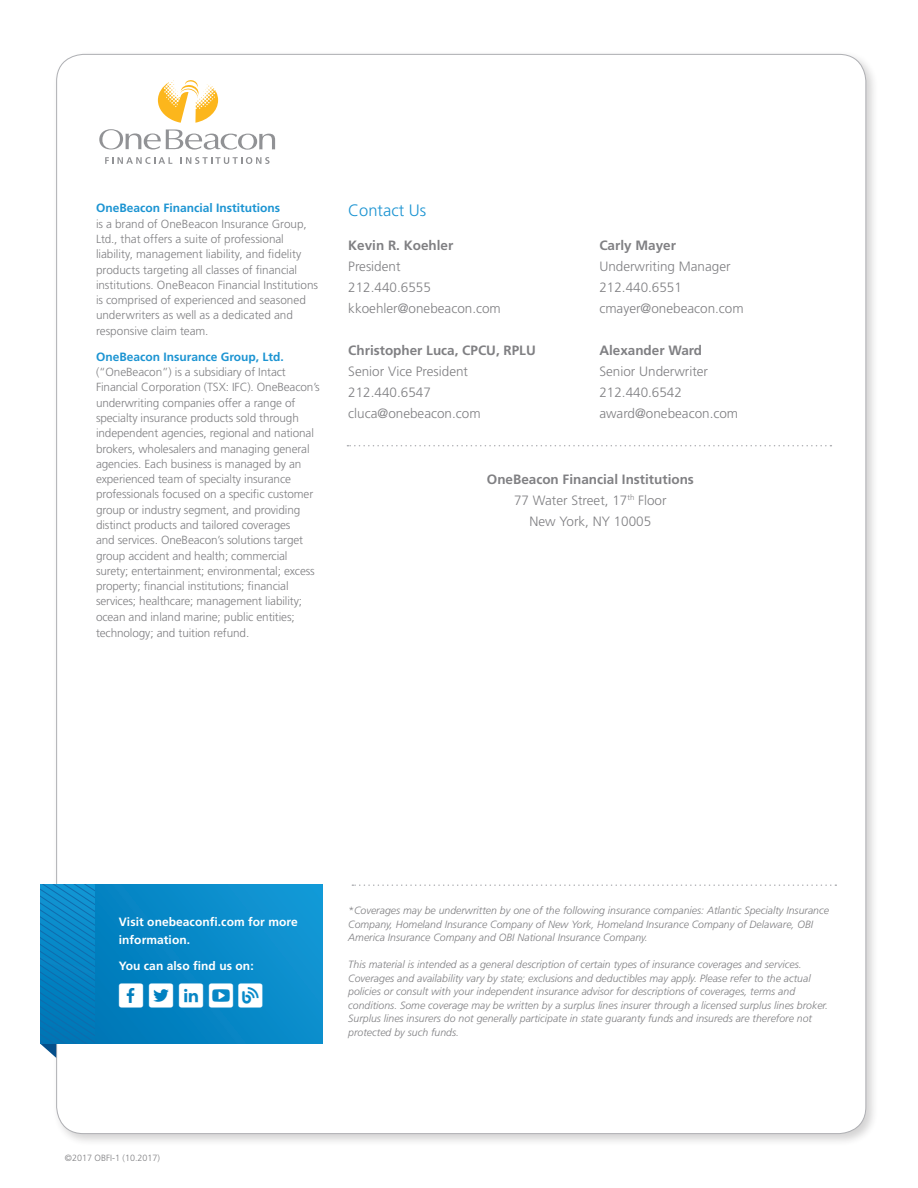
<style>
.page{position:relative;width:918px;height:1188px;background:#fff}
.page>*{position:absolute;margin:0;border:0;box-sizing:border-box;transform-origin:0 0}
.t1{font:300 16.5px "Frutiger";color:#1c94d2}
.t2{font:300 13.5px/21px "Frutiger";color:#808083}
.t3{font:700 13.5px "Frutiger";color:#808083}
.t4{font:700 12px "Frutiger";color:#1c94d2}
.t5{font:700 12px/18px "Frutiger";letter-spacing:.005em;color:#fff}
.t6{font:300 11.7px/15.3px "Frutiger";letter-spacing:-.01em;color:#808083}
.t7{font:italic 300 10.5px/13.5px "Frutiger";color:#808083}
.t8{font:300 9px "Frutiger";color:#808083}
.s1{font-weight:700}
</style>
<div class="page">
<div style="left:52px;top:50px;width:827px;height:1097px;background:#231f20;opacity:.2"></div>
<div style="left:57px;top:54px;width:809px;height:1080px;background:#fff;border-radius:27px"></div>
<div style="left:40px;top:884px;width:282px;height:160px;background:linear-gradient(to bottom,#0c8fcd,#0482c2)"></div>
<svg style="left:40px;top:884px;width:54px;height:174px;background:#1888c3"></svg>
<svg style="left:99px;top:129px;width:176px;height:21px"></svg>
<svg style="left:105px;top:157px;width:67px;height:7px"></svg>
<svg style="left:181px;top:157px;width:89px;height:7px"></svg>
<svg style="left:158px;top:80px;width:60px;height:43px"></svg>
<svg style="left:347px;top:445px;width:484px;height:1px"></svg>
<svg style="left:352px;top:884px;width:484px;height:2px"></svg>
<svg style="left:119px;top:983px;width:24px;height:25px"></svg>
<svg style="left:149px;top:983px;width:24px;height:25px"></svg>
<svg style="left:179px;top:983px;width:24px;height:25px"></svg>
<svg style="left:209px;top:983px;width:53px;height:25px"></svg>
<p class="t4" style="left:96px;top:201px;width:186px">OneBeacon Financial Institutions</p>
<p class="t6" style="left:96px;top:216px;width:224px">is a brand of OneBeacon Insurance Group, Ltd., that offers a suite of professional liability, management liability, and fidelity products targeting all classes of financial institutions. OneBeacon Financial Institutions is comprised of experienced and seasoned underwriters as well as a dedicated and responsive claim team.</p>
<p class="t4" style="left:96px;top:350px;width:189px">OneBeacon Insurance Group, Ltd.</p>
<p class="t6" style="left:96px;top:364px;width:225px">(“OneBeacon”) is a subsidiary of Intact Financial Corporation (TSX: IFC). OneBeacon’s underwriting companies offer a range of specialty insurance products sold through independent agencies, regional and national brokers, wholesalers and managing general agencies. Each business is managed by an experienced team of specialty insurance professionals focused on a specific customer group or industry segment, and providing distinct products and tailored coverages<br>and services. OneBeacon’s solutions target group accident and health; commercial surety; entertainment; environmental; excess property; financial institutions; financial services; healthcare; management liability; ocean and inland marine; public entities;</p>
<p class="t6" style="left:96px;top:626px;width:155px">technology; and tuition refund.</p>
<h1 class="t1" style="left:348px;top:201px;width:79px">Contact Us</h1>
<p class="t3" style="left:348px;top:237px;width:107px">Kevin R. Koehler</p>
<p class="t2" style="left:348px;top:255px;width:154px">President<br>212.440.6555 kkoehler@onebeacon.com</p>
<p class="t3" style="left:348px;top:342px;width:189px">Christopher Luca, CPCU, RPLU</p>
<p class="t2" style="left:348px;top:360px;width:134px">Senior Vice President<br>212.440.6547 cluca@onebeacon.com</p>
<p class="t3" style="left:599px;top:237px;width:78px">Carly Mayer</p>
<p class="t2" style="left:599px;top:255px;width:146px">Underwriting Manager<br>212.440.6551 cmayer@onebeacon.com</p>
<p class="t3" style="left:599px;top:342px;width:104px">Alexander Ward</p>
<p class="t2" style="left:599px;top:360px;width:140px">Senior Underwriter<br>212.440.6542 award@onebeacon.com</p>
<p class="t2" style="left:487px;top:468px;width:209px;text-align:center"><span class="s1">OneBeacon Financial Institutions<br></span>77 Water Street, 17<sup>th</sup> Floor<br>New York, NY 10005</p>
<p class="t5" style="left:119px;top:913px;width:180px">Visit onebeaconfi.com for more information.</p>
<p class="t5" style="left:119px;top:956px;width:136px">You can also find us on:</p>
<p class="t8" style="left:65px;top:1153px;width:97px">©2017 OBFI-1 (10.2017)</p>
<p class="t7" style="left:348px;top:904px;width:482px">*Coverages may be underwritten by one of the following insurance companies: Atlantic Specialty Insurance<br>Company, Homeland Insurance Company of New York, Homeland Insurance Company of Delaware, OBI<br>America Insurance Company and OBI National Insurance Company.</p>
<p class="t7" style="left:348px;top:958px;width:481px">This material is intended as a general description of certain types of insurance coverages and services.<br>Coverages and availability vary by state; exclusions and deductibles may apply. Please refer to the actual policies or consult with your independent insurance advisor for descriptions of coverages, terms and conditions. Some coverage may be written by a surplus lines insurer through a licensed surplus lines broker.<br>Surplus lines insurers do not generally participate in state guaranty funds and insureds are therefore not protected by such funds.</p>
</div>
